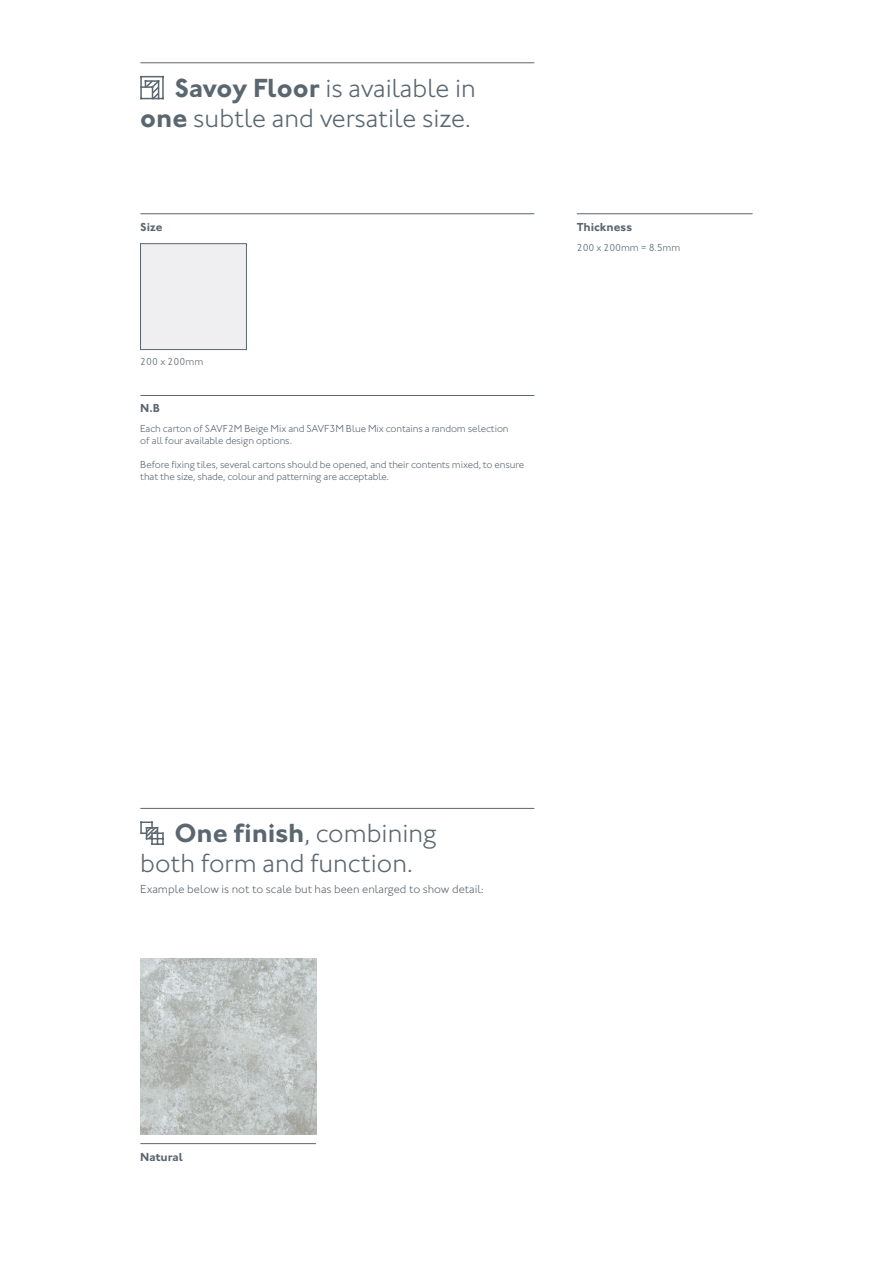
<style>
.page{position:relative;width:893px;height:1263px;background:#fff}
.page>*{position:absolute;margin:0;border:0;box-sizing:border-box;transform-origin:0 0}
.t1{font:300 27px/30px "Johnston ITC Std";color:#5a6670;text-align:right}
.t2{font:300 12px "Johnston ITC Std";color:#5a6670}
.t3{font:700 12px "Johnston ITC Std";color:#5a6670}
.t4{font:300 10.5px/12px "Johnston ITC Std";letter-spacing:-.01em;color:#5a6670}
.s1{font-weight:700}
</style>
<div class="page">
<hr style="left:140px;top:77px;width:2px;height:22px;background:#5a6670">
<hr style="left:162px;top:77px;width:2px;height:22px;background:#5a6670">
<svg style="left:141px;top:76px;width:22px;height:24px"></svg>
<hr style="left:141px;top:62px;width:393px;height:1px;background:#5a6670">
<hr style="left:141px;top:213px;width:393px;height:1px;background:#5a6670">
<hr style="left:577px;top:213px;width:175px;height:1px;background:#5a6670">
<div style="left:140px;top:243px;width:107px;height:107px;background:#efeef0;border:1px solid #5a6670"></div>
<hr style="left:141px;top:808px;width:393px;height:1px;background:#5a6670">
<svg style="left:140px;top:821px;width:24px;height:24px"></svg>
<img style="left:140px;top:959px;width:176px;height:176px">
<hr style="left:141px;top:1143px;width:175px;height:1px;background:#5a6670">
<hr style="left:141px;top:395px;width:393px;height:1px;background:#5a6670">
<p class="t1" style="left:140px;top:73px;width:337px"><span class="s1">Savoy Floor</span> is available in <span class="s1">one</span> subtle and versatile size.</p>
<p class="t3" style="left:140px;top:219px;width:24px">Size</p>
<p class="t3" style="left:577px;top:219px;width:57px">Thickness</p>
<p class="t4" style="left:577px;top:241px;width:105px">200 x 200mm = 8.5mm</p>
<p class="t4" style="left:140px;top:356px;width:64px">200 x 200mm</p>
<p class="t3" style="left:140px;top:401px;width:21px">N.B</p>
<p class="t4" style="left:140px;top:423px;width:370px">Each carton of SAVF2M Beige Mix and SAVF3M Blue Mix contains a random selection of all four available design options.</p>
<p class="t4" style="left:140px;top:459px;width:385px">Before fixing tiles, several cartons should be opened, and their contents mixed, to ensure that the size, shade, colour and patterning are acceptable.</p>
<p class="t1" style="left:140px;top:818px;width:298px;text-align:left;text-indent:34px"><span class="s1">One finish</span>, combining both form and function.</p>
<p class="t2" style="left:140px;top:882px;width:345px">Example below is not to scale but has been enlarged to show detail:</p>
<p class="t3" style="left:140px;top:1149px;width:44px">Natural</p>
</div>
